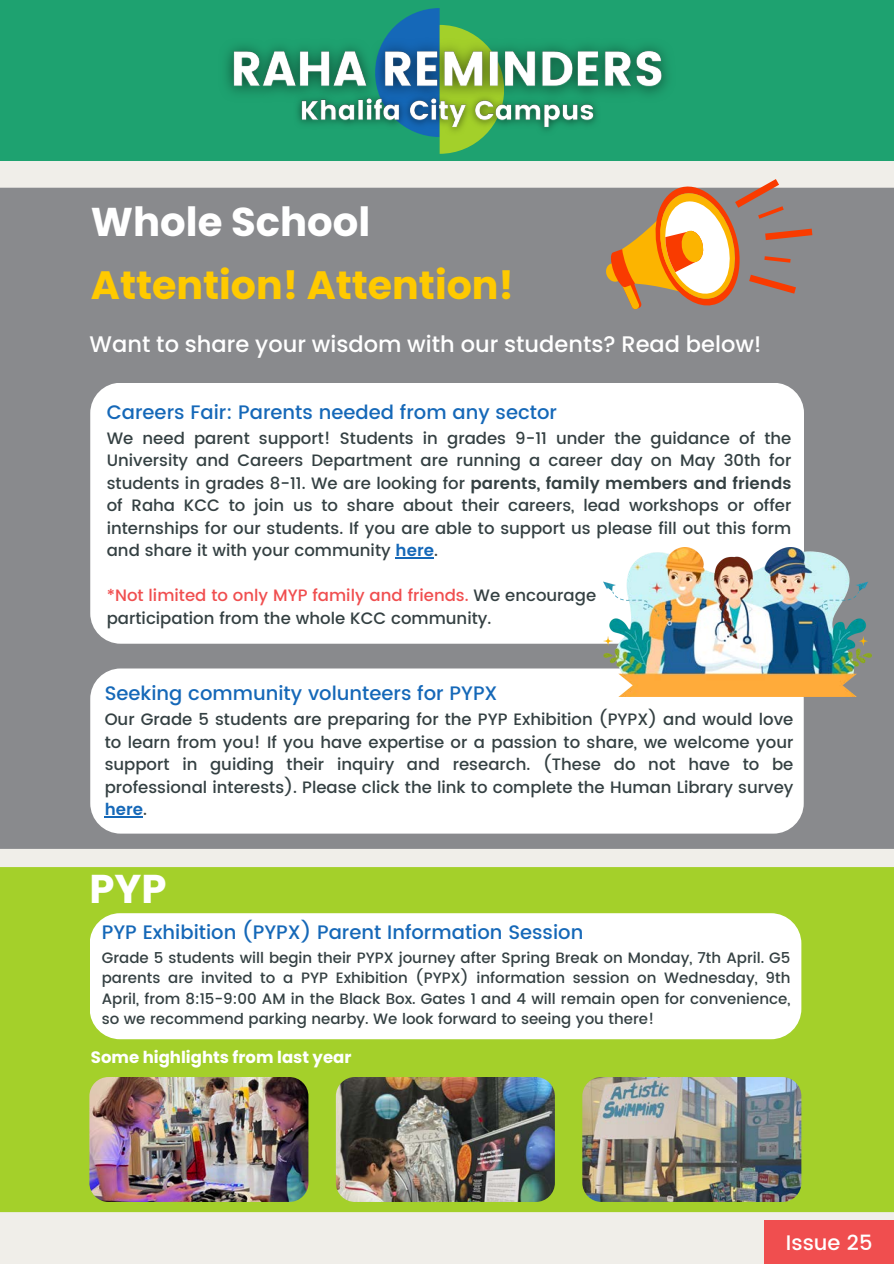
<style>
.page{position:relative;width:894px;height:1264px;background:#fff}
.page>*{position:absolute;margin:0;border:0;box-sizing:border-box;transform-origin:0 0}
.t1{font:700 40.2px "Poppins";color:#fff}
.t2{font:700 39.45px "Poppins";color:#ffca00}
.t3{font:500 22.5px "Poppins";color:#fff}
.t4{font:500 21px "Poppins";color:#fff}
.t5{font:500 19.5px "Poppins";color:#1568b8}
.t6{font:500 16.5px/22.5px "Poppins";color:#344042;text-align:justify}
.t7{font:500 16.5px "Poppins";color:#f04e4f}
.t8{font:700 16.5px "Poppins";color:#fff}
.t9{font:500 15px/20.2px "Poppins";color:#344042;text-align:justify}
.s1{font-weight:600}
.s2{font-weight:600;color:#1568b8}
.s3{color:#344042}
</style>
<div class="page">
<div style="left:0;top:0;width:893px;height:1263px;background:#f0eee9"></div>
<div style="left:0;top:0;width:893px;height:161px;background:#1ea270"></div>
<svg style="left:390px;top:8px;width:90px;height:146px"></svg>
<div style="left:764px;top:1220px;width:129px;height:43px;background:#f04e4f"></div>
<div style="left:0;top:188px;width:893px;height:660px;background:#898a8d"></div>
<div style="left:0;top:867px;width:893px;height:345px;background:#a4d02a"></div>
<div style="left:90px;top:913px;width:711px;height:126px;background:#fff;border-radius:30px"></div>
<div style="left:90px;top:383px;width:713px;height:260px;background:#fff;border-radius:30px"></div>
<div style="left:90px;top:668px;width:713px;height:165px;background:#fff;border-radius:30px"></div>
<hr style="left:105px;top:816px;width:38px;height:1px;background:#1568b8">
<svg style="left:603px;top:179px;width:209px;height:131px;background:#bf9977"></svg>
<hr style="left:395px;top:557px;width:39px;height:1px;background:#1568b8">
<img style="left:603px;top:547px;width:267px;height:149px">
<img style="left:89px;top:1076px;width:219px;height:125px;border-radius:19px">
<img style="left:336px;top:1076px;width:218px;height:125px;border-radius:19px">
<img style="left:582px;top:1076px;width:219px;height:125px;border-radius:19px">
<img style="left:226px;top:31px;width:442px;height:64px">
<img style="left:288px;top:86px;width:318px;height:54px">
<p class="t1" style="left:91px;top:194px;width:281px">Whole School</p>
<p class="t2" style="left:91px;top:257px;width:424px">Attention! Attention!</p>
<h2 class="t3" style="left:90px;top:328px;width:673px">Want to share your wisdom with our students? Read below!</h2>
<p class="t5" style="left:107px;top:401px;width:451px">Careers Fair: Parents needed from any sector</p>
<h3 class="t6" style="left:107px;top:427px;width:686px">We need parent support! Students in grades 9-11 under the guidance of the University and Careers Department are running a career day on May 30th for students in grades 8-11. We are looking for <span class="s1">parents, family members and friends </span>of Raha KCC to join us to share about their careers, lead workshops or offer internships for our students. If you are able to support us please fill out this form and share it with your community <span class="s2">here</span>.</h3>
<h3 class="t7" style="left:107px;top:586px;width:491px">*Not limited to only MYP family and friends. <span class="s3">We encourage</span></h3>
<h5 class="t6" style="left:107px;top:607px;width:386px">participation from the whole KCC community.</h5>
<p class="t5" style="left:105px;top:682px;width:394px">Seeking community volunteers for PYPX</p>
<p class="t6" style="left:105px;top:708px;width:690px">Our Grade 5 students are preparing for the PYP Exhibition (PYPX) and would love to learn from you! If you have expertise or a passion to share, we welcome your support in guiding their inquiry and research. (These do not have to be professional interests). Please click the link to complete the Human Library survey <span class="s2">here</span>.</p>
<p class="t1" style="left:89px;top:860px;width:79px">PYP</p>
<p class="t5" style="left:102px;top:921px;width:483px">PYP Exhibition (PYPX) Parent Information Session</p>
<p class="t9" style="left:102px;top:947px;width:690px">Grade 5 students will begin their PYPX journey after Spring Break on Monday, 7th April. G5 parents are invited to a PYP Exhibition (PYPX) information session on Wednesday, 9th April, from 8:15-9:00 AM in the Black Box. Gates 1 and 4 will remain open for convenience, so we recommend parking nearby. We look forward to seeing you there!</p>
<p class="t8" style="left:91px;top:1045px;width:262px">Some highlights from last year</p>
<p class="t4" style="left:785px;top:1230px;width:88px">Issue 25</p>
</div>
